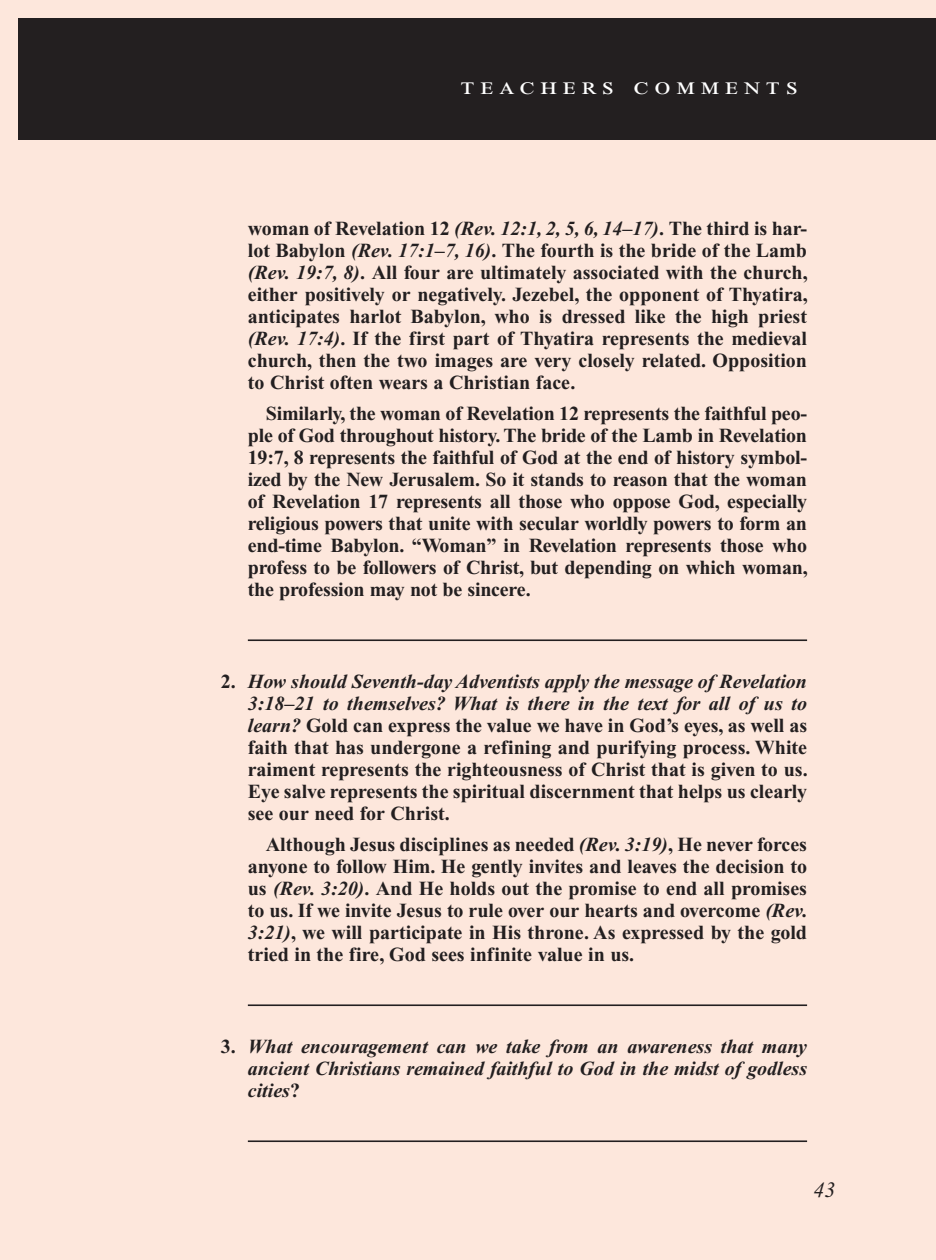
<style>
.page{position:relative;width:936px;height:1260px;background:#fde7dc}
.page>*{position:absolute;margin:0;border:0;box-sizing:border-box;transform-origin:0 0}
.t1{font:24px "Times New Roman PS Std";letter-spacing:.2em;color:#fff;scale:1.2 1}
.t2{font:italic 22px "Times New Roman PS Std";color:#231f20}
.t3{font:700 20px/22px "Times New Roman PS Std";color:#231f20;text-align:justify}
.t4{font:italic 700 20px/22px "Times New Roman PS Std";color:#231f20;text-align:justify}
.s1{font-style:italic}
.s2{font-style:normal}
</style>
<div class="page">
<div style="left:18px;top:18px;width:918px;height:122px;background:#231f20"></div>
<hr style="left:248px;top:639px;width:559px;height:2px;background:#231f20">
<hr style="left:248px;top:1004px;width:559px;height:2px;background:#231f20">
<hr style="left:248px;top:1140px;width:559px;height:2px;background:#231f20">
<p class="t1" style="left:461px;top:73px;width:283px">teachers comments</p>
<p class="t3" style="left:248px;top:218px;width:561px">woman of Revelation 12 <span class="s1">(Rev. 12:1, 2, 5, 6, 14–17)</span>. The third is har&shy;lot Babylon <span class="s1">(Rev. 17:1–7, 16)</span>. The fourth is the bride of the Lamb <span class="s1">(Rev. 19:7, 8)</span>. All four are ultimately associated with the church, either positively or negatively. Jezebel, the opponent of Thyatira, anticipates harlot Babylon, who is dressed like the high priest <span class="s1">(Rev. 17:4)</span>. If the first part of Thyatira represents the medieval church, then the two images are very closely related. Opposition to Christ often wears a Christian face.</p>
<p class="t3" style="left:248px;top:403px;width:561px;text-indent:18px">Similarly, the woman of Revelation 12 represents the faithful peo&shy;ple of God throughout history. The bride of the Lamb in Revelation 19:7, 8 represents the faithful of God at the end of history symbol&shy;ized by the New Jerusalem. So it stands to reason that the woman of Revelation 17 represents all those who oppose God, especially religious powers that unite with secular worldly powers to form an end-time Babylon. “Woman” in Revelation represents those who profess to be followers of Christ, but depending on which woman, the profession may not be sincere.</p>
<p class="t3" style="left:248px;top:671px;width:561px;text-indent:-27px">2. <span class="s1">How should Seventh-day Adventists apply the message of Revelation 3:18–21 to themselves? What is there in the text for all of us to learn?</span> Gold can express the value we have in God’s eyes, as well as faith that has undergone a refining and purifying process. White raiment represents the righteousness of Christ that is given to us.<br>Eye salve represents the spiritual discernment that helps us clearly see our need for Christ.</p>
<p class="t3" style="left:248px;top:834px;width:561px;text-indent:18px">Although Jesus disciplines as needed <span class="s1">(Rev. 3:19)</span>, He never forces anyone to follow Him. He gently invites and leaves the decision to us <span class="s1">(Rev. 3:20)</span>. And He holds out the promise to end all promises to us. If we invite Jesus to rule over our hearts and overcome <span class="s1">(Rev.<br>3:21)</span>, we will participate in His throne. As expressed by the gold tried in the fire, God sees infinite value in us.</p>
<p class="t4" style="left:248px;top:1036px;width:561px;text-indent:-27px"><span class="s2">3.</span> What encouragement can we take from an awareness that many ancient Christians remained faithful to God in the midst of godless cities<span class="s2">?</span></p>
<p class="t2" style="left:813px;top:1178px;width:23px">43</p>
</div>
